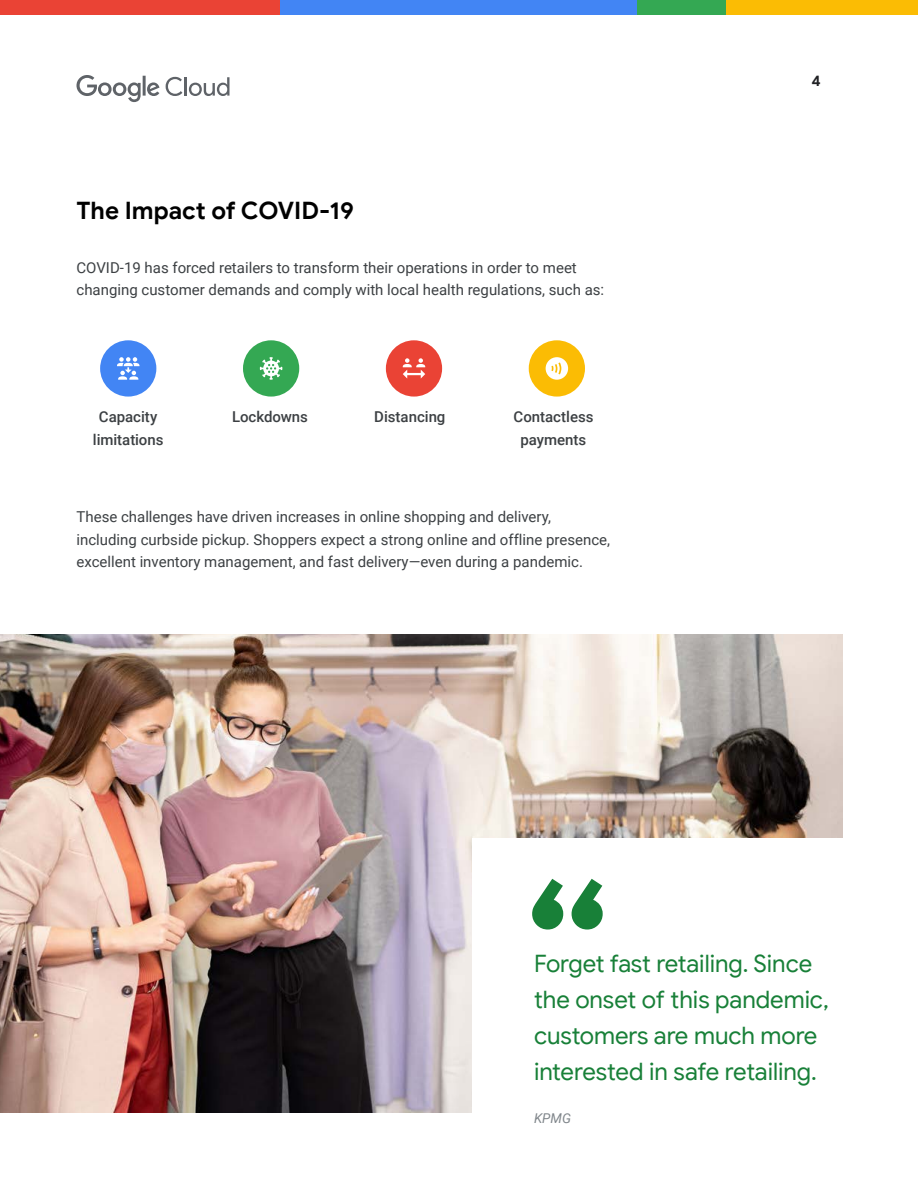
<style>
.page{position:relative;width:918px;height:1188px;background:#fff}
.page>*{position:absolute;margin:0;border:0;box-sizing:border-box;transform-origin:0 0}
.t1{font:700 180px "Google Sans";color:#188038}
.t2{font:24px/36px "Google Sans";letter-spacing:-.005em;color:#188038}
.t3{font:700 24px "Google Sans";color:#000}
.t4{font:15px/22.5px "Roboto";color:#3c4043}
.t5{font:500 15px/22.5px "Roboto";color:#3c4043;text-align:center}
.t6{font:700 15px "Google Sans";color:#202124}
.t7{font:italic 13.5px "Roboto";color:#80868b}
</style>
<div class="page">
<img style="left:0;top:634px;width:843px;height:479px">
<div style="left:472px;top:838px;width:446px;height:310px;background:#fff"></div>
<svg style="left:76px;top:75px;width:84px;height:27px"></svg>
<svg style="left:166px;top:77px;width:64px;height:19px"></svg>
<div style="left:100px;top:340px;width:56px;height:57px;background:#4285f4;border-radius:50%"></div>
<svg style="left:117px;top:357px;width:23px;height:23px"></svg>
<div style="left:386px;top:340px;width:56px;height:57px;background:#ea4335;border-radius:50%"></div>
<svg style="left:403px;top:358px;width:22px;height:21px"></svg>
<div style="left:243px;top:340px;width:56px;height:57px;background:#34a853;border-radius:50%"></div>
<svg style="left:260px;top:357px;width:22px;height:23px"></svg>
<div style="left:529px;top:340px;width:56px;height:57px;background:#fbbc04;border-radius:50%"></div>
<svg style="left:546px;top:357px;width:22px;height:23px"></svg>
<div style="left:0;top:0;width:281px;height:15px;background:#ea4335"></div>
<div style="left:281px;top:0;width:356px;height:15px;background:#4285f4"></div>
<div style="left:637px;top:0;width:90px;height:15px;background:#34a853"></div>
<div style="left:727px;top:0;width:191px;height:15px;background:#fbbc04"></div>
<h2 class="t3" style="left:76px;top:196px;width:279px">The Impact of COVID-19</h2>
<p class="t4" style="left:76px;top:255px;width:529px">COVID-19 has forced retailers to transform their operations in order to meet changing customer demands and comply with local health regulations, such as:</p>
<p class="t5" style="left:93px;top:405px;width:72px">Capacity limitations</p>
<p class="t5" style="left:232px;top:405px;width:77px">Lockdowns</p>
<p class="t5" style="left:374px;top:405px;width:73px">Distancing</p>
<p class="t5" style="left:514px;top:405px;width:81px">Contactless payments</p>
<p class="t4" style="left:76px;top:505px;width:535px">These challenges have driven increases in online shopping and delivery, including curbside pickup. Shoppers expect a strong online and offline presence, excellent inventory management, and fast delivery—even during a pandemic.</p>
<h1 class="t1" style="left:524px;top:837px;width:89px">“</h1>
<p class="t6" style="left:812px;top:72px;width:11px">4</p>
<h2 class="t2" style="left:534px;top:945px;width:296px">Forget fast retailing. Since the onset of this pandemic, customers are much more interested in safe retailing.</h2>
<p class="t7" style="left:534px;top:1109px;width:39px">KPMG</p>
</div>
